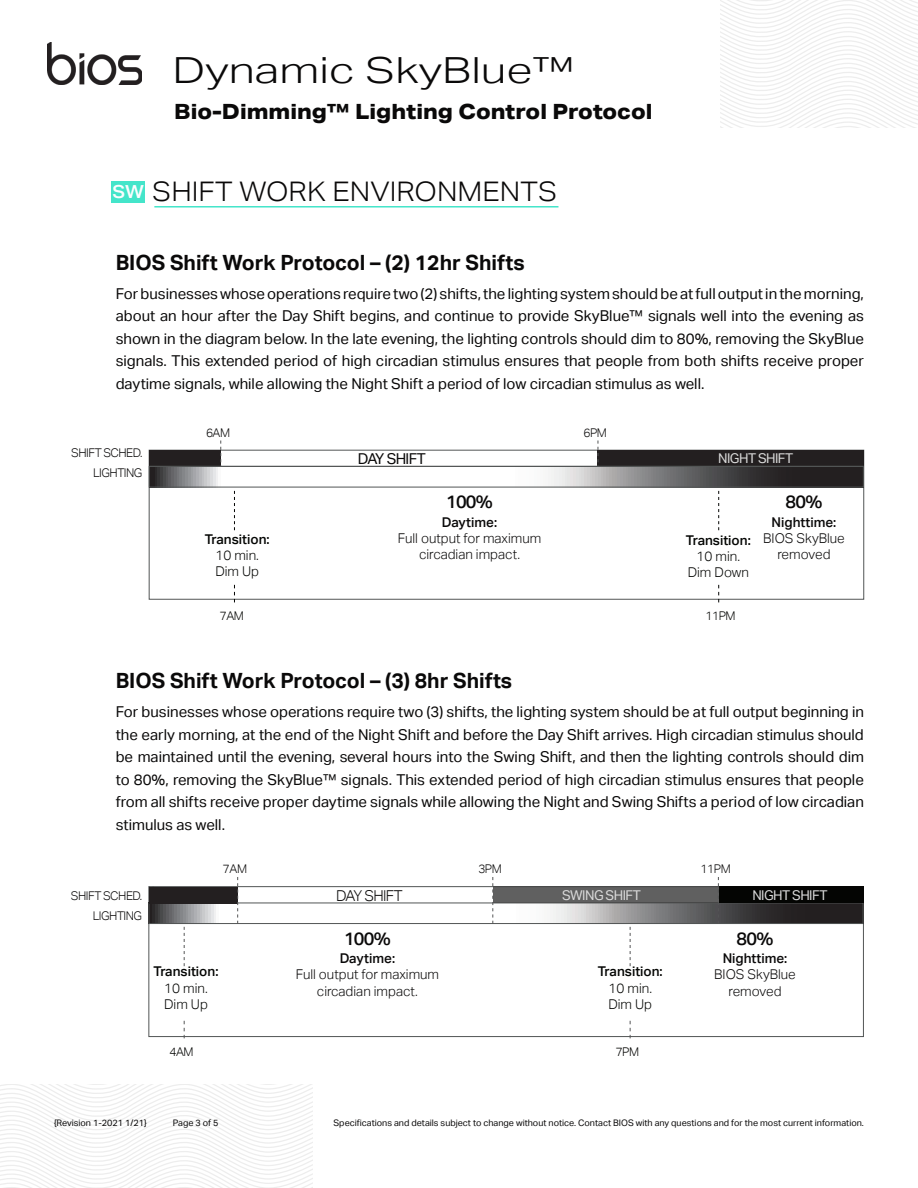
<style>
.page{position:relative;width:918px;height:1188px;background:#fff}
.page>*{position:absolute;margin:0;border:0;box-sizing:border-box;transform-origin:0 0}
.t1{font:300 36px "Aktiv Grotesk";color:#0a0909;scale:1.3 1}
.t2{font:300 27px "Aktiv Grotesk";color:#0a0909;scale:1.1 1}
.Body{font:700 21px "Aktiv Grotesk";color:#0a0909}
.t3{font:800 21px "Aktiv Grotesk Ex";color:#0a0909;scale:.95 1}
.t4{font:500 18px "Aktiv Grotesk";letter-spacing:-.04em;color:#0a0909}
.t5{font:500 18px "Aktiv Grotesk";color:#fcfdfe;scale:1.1 1}
.Body-2{font:15px/22.5px "Aktiv Grotesk";color:#0a0909;text-align:justify}
.t6{font:300 15px "Aktiv Grotesk";letter-spacing:-.04em;color:#0a0909}
.Body-3{font:15px "Aktiv Grotesk";letter-spacing:-.04em;color:#0a0909}
.t7{font:300 13.5px/16.2px "Aktiv Grotesk";color:#0a0909;text-align:center}
.t8{font:300 13.5px "Aktiv Grotesk";color:#040503}
.t9{font:500 13.5px "Aktiv Grotesk";color:#040503}
.t10{font:500 13.5px "Aktiv Grotesk";color:#0a0909}
.t11{font:13.5px "Aktiv Grotesk";letter-spacing:-.04em;color:#dadada}
.t12{font:300 12px "Aktiv Grotesk";letter-spacing:-.04em;color:#0a0909}
.t13{font:300 12px "Aktiv Grotesk";letter-spacing:-.04em;color:#040503}
.t14{font:9px "Aktiv Grotesk";color:#0a0909}
</style>
<div class="page">
<svg style="left:0;top:1084px;width:312px;height:104px"></svg>
<svg style="left:720px;top:0;width:198px;height:127px"></svg>
<img style="left:48px;top:42px;width:94px;height:42px">
<div style="left:112px;top:181px;width:33px;height:21px;background:#44e5ca"></div>
<hr style="left:154px;top:206px;width:405px;height:2px;background:#44e5ca">
<hr style="left:149px;top:902px;width:715px;height:1px;background:#525555">
<div style="left:149px;top:886px;width:715px;height:151px;border:1px solid #525555"></div>
<svg style="left:184px;top:926px;width:1px;height:40px"></svg>
<svg style="left:184px;top:1021px;width:1px;height:17px"></svg>
<svg style="left:630px;top:926px;width:1px;height:40px"></svg>
<svg style="left:630px;top:1021px;width:1px;height:17px"></svg>
<svg style="left:151px;top:905px;width:710px;height:17px"></svg>
<div style="left:149px;top:903px;width:714px;height:21px;border:1px solid #525555"></div>
<div style="left:719px;top:886px;width:144px;height:17px;background:#040503"></div>
<div style="left:493px;top:886px;width:226px;height:17px;background:#606060"></div>
<div style="left:149px;top:887px;width:89px;height:16px;background:#231f20"></div>
<svg style="left:237px;top:877px;width:1px;height:47px"></svg>
<svg style="left:492px;top:877px;width:1px;height:47px"></svg>
<svg style="left:718px;top:877px;width:1px;height:47px"></svg>
<div style="left:149px;top:450px;width:715px;height:149px;border:1px solid #525555"></div>
<div style="left:597px;top:450px;width:267px;height:16px;background:#231f20"></div>
<div style="left:149px;top:450px;width:72px;height:16px;background:#231f20"></div>
<svg style="left:234px;top:487px;width:1px;height:43px"></svg>
<svg style="left:234px;top:585px;width:1px;height:17px"></svg>
<svg style="left:718px;top:487px;width:1px;height:43px"></svg>
<svg style="left:718px;top:585px;width:1px;height:17px"></svg>
<svg style="left:220px;top:441px;width:1px;height:25px"></svg>
<svg style="left:598px;top:441px;width:1px;height:25px"></svg>
<svg style="left:151px;top:468px;width:711px;height:17px"></svg>
<div style="left:149px;top:466px;width:715px;height:21px;border:1px solid #525555"></div>
<h1 class="t1" style="left:173px;top:50px;width:311px">Dynamic SkyBlue™</h1>
<h3 class="t3" style="left:174px;top:98px;width:505px">Bio-Dimming™ Lighting Control Protocol</h3>
<p class="t5" style="left:113px;top:181px;width:30px">SW</p>
<p class="t2" style="left:152px;top:176px;width:370px">SHIFT WORK ENVIRONMENTS</p>
<p class="Body" style="left:116px;top:250px;width:410px">BIOS Shift Work Protocol – (2) 12hr Shifts</p>
<p class="Body-2" style="left:116px;top:282px;width:750px">For businesses whose operations require two (2) shifts, the lighting system should be at full output in the morning, about an hour after the Day Shift begins, and continue to provide SkyBlue™ signals well into the evening as shown in the diagram below. In the late evening, the lighting controls should dim to 80%, removing the SkyBlue signals. This extended period of high circadian stimulus ensures that people from both shifts receive proper daytime signals, while allowing the Night Shift a period of low circadian stimulus as well.</p>
<p class="t12" style="left:206px;top:426px;width:26px">6AM</p>
<p class="t12" style="left:584px;top:426px;width:25px">6PM</p>
<p class="t12" style="left:71px;top:446px;width:73px">SHIFT SCHED.</p>
<p class="t12" style="left:93px;top:466px;width:51px">LIGHTING</p>
<p class="Body-3" style="left:358px;top:450px;width:70px">DAY SHIFT</p>
<p class="t11" style="left:718px;top:450px;width:77px">NIGHT SHIFT</p>
<p class="t9" style="left:205px;top:531px;width:66px">Transition:</p>
<p class="t8" style="left:215px;top:548px;width:45px">10 min.</p>
<p class="t8" style="left:215px;top:564px;width:45px">Dim Up</p>
<p class="t13" style="left:220px;top:609px;width:26px">7AM</p>
<p class="t4" style="left:446px;top:491px;width:48px">100%</p>
<p class="t10" style="left:442px;top:514px;width:57px">Daytime:</p>
<p class="t7" style="left:398px;top:530px;width:145px">Full output for maximum circadian impact.</p>
<p class="t9" style="left:686px;top:532px;width:66px">Transition:</p>
<p class="t8" style="left:697px;top:548px;width:45px">10 min.</p>
<p class="t8" style="left:688px;top:564px;width:63px">Dim Down</p>
<p class="t13" style="left:706px;top:609px;width:32px">11PM</p>
<p class="t4" style="left:786px;top:491px;width:38px">80%</p>
<p class="t10" style="left:772px;top:514px;width:66px">Nighttime:</p>
<p class="t7" style="left:763px;top:530px;width:83px">BIOS SkyBlue removed</p>
<p class="Body" style="left:116px;top:668px;width:398px">BIOS Shift Work Protocol – (3) 8hr Shifts</p>
<p class="Body-2" style="left:116px;top:701px;width:750px">For businesses whose operations require two (3) shifts, the lighting system should be at full output beginning in the early morning, at the end of the Night Shift and before the Day Shift arrives. High circadian stimulus should be maintained until the evening, several hours into the Swing Shift, and then the lighting controls should dim to 80%, removing the SkyBlue™ signals. This extended period of high circadian stimulus ensures that people from all shifts receive proper daytime signals while allowing the Night and Swing Shifts a period of low circadian stimulus as well.</p>
<p class="t12" style="left:71px;top:889px;width:73px">SHIFT SCHED.</p>
<p class="t12" style="left:93px;top:909px;width:51px">LIGHTING</p>
<p class="t12" style="left:223px;top:862px;width:26px">7AM</p>
<p class="t12" style="left:478px;top:862px;width:25px">3PM</p>
<p class="t12" style="left:701px;top:862px;width:32px">11PM</p>
<p class="t9" style="left:154px;top:964px;width:66px">Transition:</p>
<p class="t8" style="left:164px;top:980px;width:45px">10 min.</p>
<p class="t8" style="left:164px;top:996px;width:45px">Dim Up</p>
<p class="t6" style="left:336px;top:887px;width:68px">DAY SHIFT</p>
<p class="t4" style="left:344px;top:928px;width:48px">100%</p>
<p class="t4" style="left:737px;top:928px;width:38px">80%</p>
<p class="t11" style="left:562px;top:887px;width:80px">SWING SHIFT</p>
<p class="t11" style="left:752px;top:887px;width:77px">NIGHT SHIFT</p>
<p class="t10" style="left:340px;top:951px;width:57px">Daytime:</p>
<p class="t7" style="left:296px;top:967px;width:145px">Full output for maximum circadian impact.</p>
<p class="t9" style="left:598px;top:964px;width:66px">Transition:</p>
<p class="t8" style="left:609px;top:980px;width:45px">10 min.</p>
<p class="t8" style="left:608px;top:996px;width:45px">Dim Up</p>
<p class="t10" style="left:723px;top:951px;width:66px">Nighttime:</p>
<p class="t7" style="left:714px;top:967px;width:83px">BIOS SkyBlue removed</p>
<p class="t13" style="left:169px;top:1045px;width:26px">4AM</p>
<p class="t13" style="left:616px;top:1045px;width:25px">7PM</p>
<p class="t14" style="left:54px;top:1117px;width:94px">{Revision 1-2021 1/21}</p>
<p class="t14" style="left:334px;top:1117px;width:532px">Specifications and details subject to change without notice. Contact BIOS with any questions and for the most current information.</p>
<p class="t14" style="left:173px;top:1117px;width:47px">Page 3 of 5</p>
</div>
